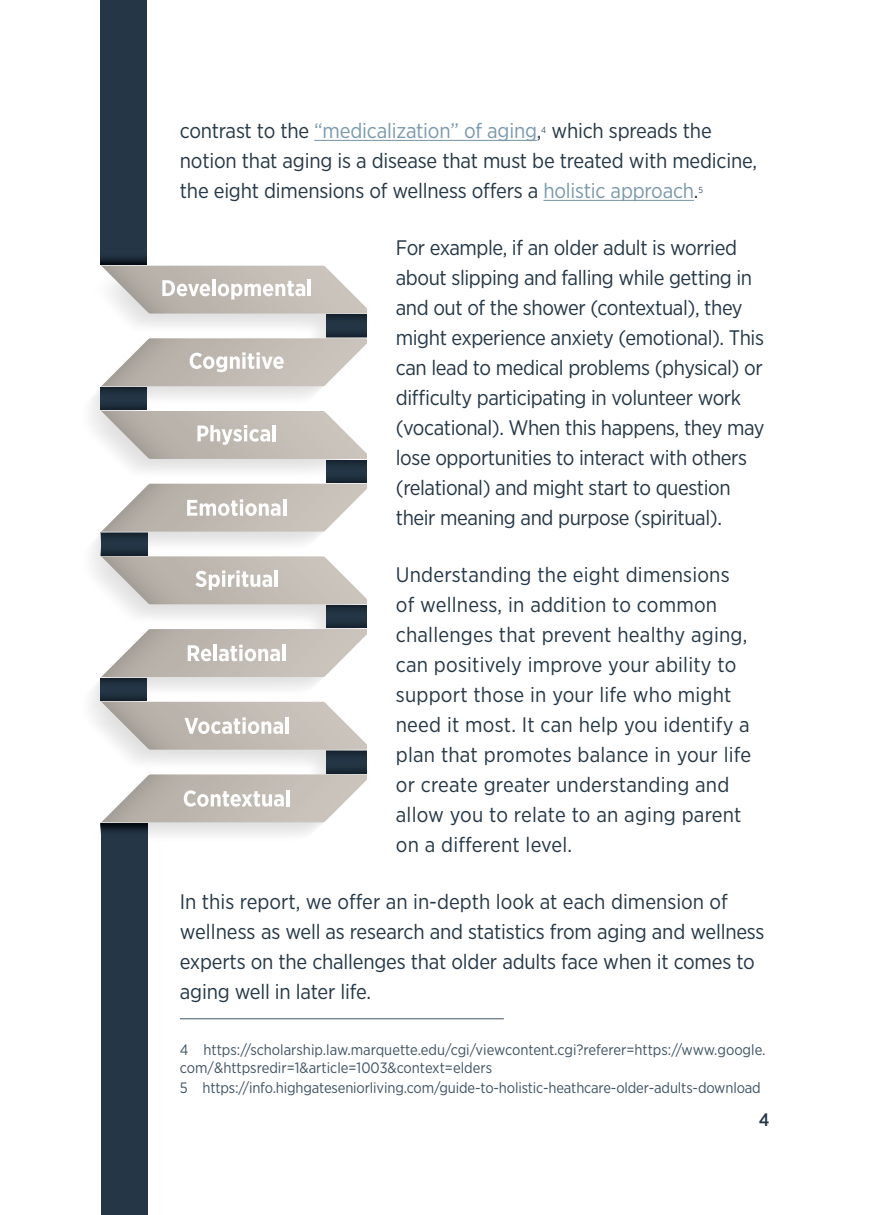
<style>
.page{position:relative;width:891px;height:1215px;background:#fff}
.page>*{position:absolute;margin:0;border:0;box-sizing:border-box;transform-origin:0 0}
.Body{font:21px/30px "Gotham Narrow";letter-spacing:-.01em;color:#253746}
.Body-2{font:21px/30px "Gotham Narrow";letter-spacing:.01em;color:#253746}
.Body-3{font:21px "Gotham Narrow";letter-spacing:-.01em;color:#7a99ac}
.t1{font:500 18px "Gotham Narrow";color:#253746}
.Footnote{font:15px/18px "Gotham Narrow";letter-spacing:-.01em;color:#405464}
.Body-4{font:8.7px "Gotham Narrow";color:#405464}
.s1{color:#253746}
.s2{color:#7a99ac}
</style>
<div class="page">
<hr style="left:314px;top:140px;width:223px;height:1px;background:#7a99ac">
<hr style="left:543px;top:200px;width:151px;height:1px;background:#7a99ac">
<hr style="left:180px;top:1018px;width:324px;height:1px;background:#405464">
<div style="left:101px;top:823px;width:46px;height:392px;background:#253746"></div>
<div style="left:100px;top:0;width:47px;height:265px;background:#253746"></div>
<svg style="left:100px;top:257px;width:47px;height:8px"></svg>
<svg style="left:90px;top:265px;width:277px;height:578px"></svg>
<hr style="left:286px;top:790px;width:4px;height:16px;background:#fff">
<p class="Body-3" style="left:180px;top:118px;width:363px"><span class="s1">contrast to the</span> “medicalization” of aging<span class="s1">,</span></p>
<p class="Body-4" style="left:541px;top:125px;width:7px">4</p>
<p class="Body" style="left:180px;top:115px;width:579px;text-indent:372px">which spreads the notion that aging is a disease that must be treated with medicine, the eight dimensions of wellness offers a <span class="s2">holistic approach</span>.</p>
<p class="Body-4" style="left:698px;top:185px;width:6px">5</p>
<p class="Body" style="left:396px;top:232px;width:370px">For example, if an older adult is worried about slipping and falling while getting in and out of the shower (contextual), they might experience anxiety (emotional). This can lead to medical problems (physical) or difficulty participating in volunteer work (vocational). When this happens, they may lose opportunities to interact with others (relational) and might start to question their meaning and purpose (spiritual).</p>
<p class="Body-2" style="left:396px;top:559px;width:357px">Understanding the eight dimensions of wellness, in addition to common challenges that prevent healthy aging, can positively improve your ability to support those in your life who might need it most. It can help you identify a plan that promotes balance in your life or create greater understanding and allow you to relate to an aging parent on a different level.</p>
<p class="Body" style="left:180px;top:886px;width:586px">In this report, we offer an in-depth look at each dimension of wellness as well as research and statistics from aging and wellness experts on the challenges that older adults face when it comes to aging well in later life.</p>
<p class="Footnote" style="left:180px;top:1041px;width:587px">4 https://scholarship.law.marquette.edu/cgi/viewcontent.cgi?referer=https://www.google. com/&amp;httpsredir=1&amp;article=1003&amp;context=elders</p>
<p class="Footnote" style="left:180px;top:1079px;width:582px">5 https://info.highgateseniorliving.com/guide-to-holistic-heathcare-older-adults-download</p>
<p class="t1" style="left:759px;top:1108px;width:12px">4</p>
</div>
